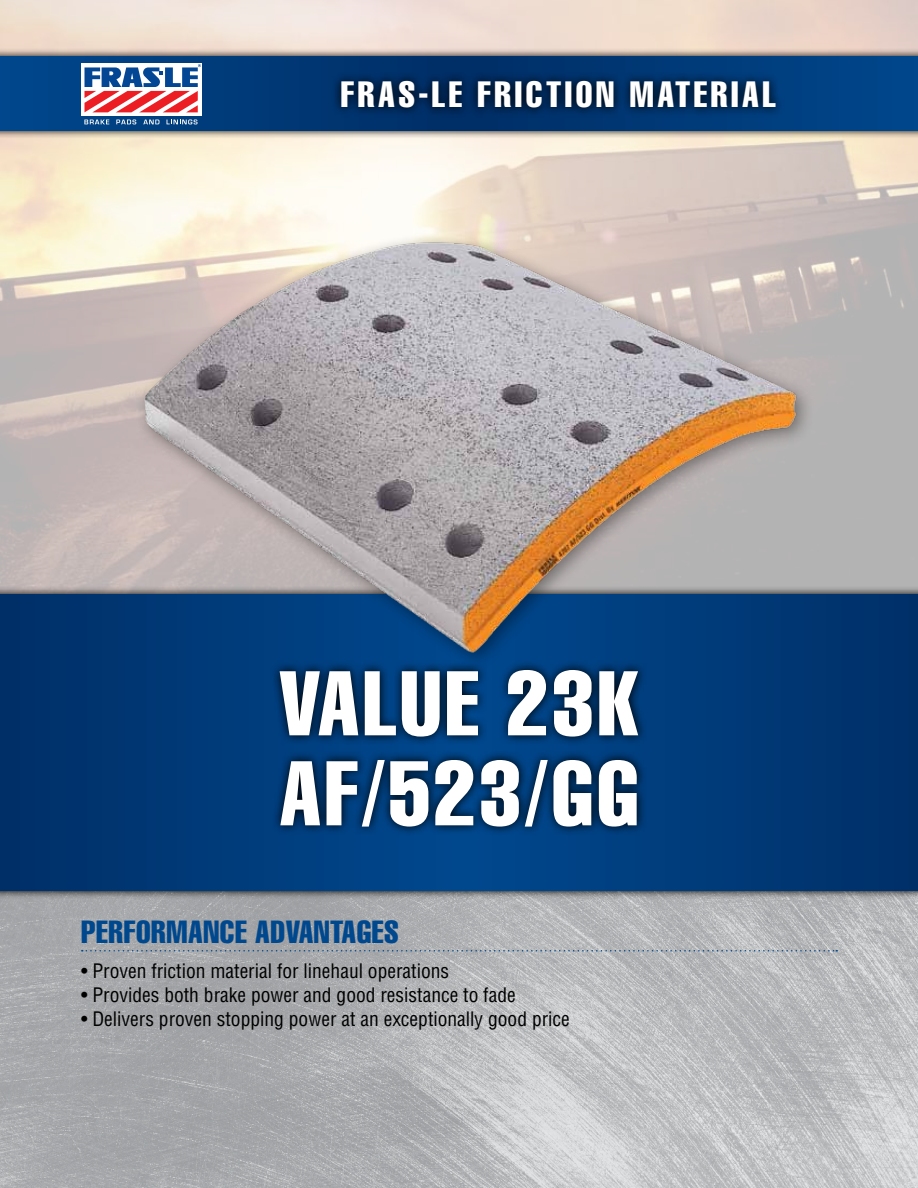
<style>
.page{position:relative;width:918px;height:1188px;background:#fff}
.page>*{position:absolute;margin:0;border:0;box-sizing:border-box;transform-origin:0 0}
.t1{font:extra-condensed 90px/90px "Helvetica";letter-spacing:.04em;color:#fff}
.t2{font:extra-condensed 36px "Helvetica";letter-spacing:.1em;color:#fff}
.t3{font:extra-condensed 31.5px "Helvetica";letter-spacing:.02em;color:#00488e}
.t4{font:condensed 19.5px "Helvetica";color:#000}
</style>
<div class="page">
<img style="left:0;top:899px;width:918px;height:289px">
<svg style="left:0;top:586px;width:918px;height:313px;background:#8b8c8d"></svg>
<svg style="left:0;top:594px;width:918px;height:297px;background:#003774"></svg>
<svg style="left:0;top:48px;width:918px;height:91px;background:#bdb3a9"></svg>
<svg style="left:0;top:57px;width:918px;height:74px;background:#003d7c"></svg>
<svg style="left:270px;top:670px;width:378px;height:166px;background:#00264e"></svg>
<svg style="left:331px;top:72px;width:454px;height:46px;background:#002652"></svg>
<svg style="left:82px;top:950px;width:755px;height:2px;background:#8f9eac"></svg>
<img style="left:118px;top:225px;width:700px;height:442px">
<svg style="left:81px;top:64px;width:120px;height:52px"></svg>
<svg style="left:85px;top:64px;width:116px;height:48px"></svg>
<svg style="left:84px;top:120px;width:25px;height:4px"></svg>
<svg style="left:167px;top:120px;width:31px;height:4px"></svg>
<svg style="left:143px;top:120px;width:17px;height:4px"></svg>
<svg style="left:116px;top:120px;width:20px;height:4px"></svg>
<h2 class="t2" style="left:341px;top:72px;width:436px">FRAS-LE FRICTION MATERIAL</h2>
<h1 class="t1" style="left:279px;top:657px;width:362px">VALUE 23K<br>AF/523/GG</h1>
<h3 class="t3" style="left:81px;top:912px;width:319px">PERFORMANCE ADVANTAGES</h3>
<p class="t4" style="left:81px;top:959px;width:370px">• Proven friction material for linehaul operations</p>
<p class="t4" style="left:81px;top:983px;width:436px">• Provides both brake power and good resistance to fade</p>
<p class="t4" style="left:81px;top:1007px;width:490px">• Delivers proven stopping power at an exceptionally good price</p>
</div>
